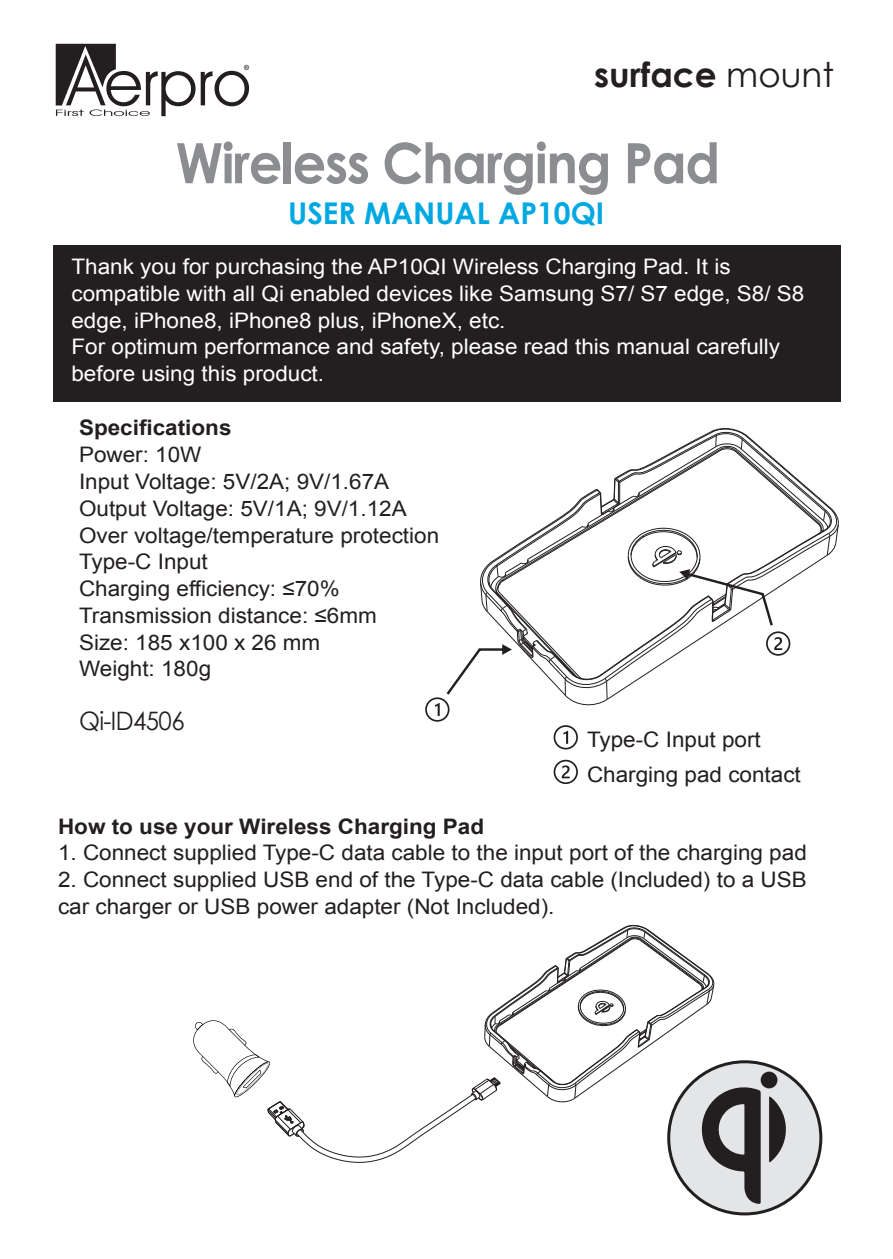
<style>
.page{position:relative;width:893px;height:1259px;background:#fff}
.page>*{position:absolute;margin:0;border:0;box-sizing:border-box;transform-origin:0 0}
.t1{font:700 55.8px "Century Gothic";letter-spacing:-.025em;color:#8b8d90;scale:.95 1}
.t2{font:700 34.2px "Century Gothic";color:#231f20}
.t3{font:700 30px "Century Gothic";color:#00a8e2}
.t4{font:25.5px "Century Gothic";letter-spacing:-.025em;color:#231f20;scale:.95 1}
.t5{font:21.3px/26.7px "Arial";color:#231f20;scale:1.05 1}
.t6{font:21.3px/26.7px "Arial";color:#fff;scale:1.05 1}
.t7{font:700 21.3px "Arial";color:#231f20;scale:1.05 1}
.s1{font-weight:400}
</style>
<div class="page">
<div style="left:53px;top:245px;width:787px;height:157px;background:#231f20"></div>
<div style="left:425px;top:697px;width:24px;height:24px;border:2px solid #231f20;border-radius:50%"></div>
<svg style="left:435px;top:703px;width:5px;height:13px"></svg>
<div style="left:554px;top:725px;width:24px;height:24px;border:2px solid #231f20;border-radius:50%"></div>
<svg style="left:563px;top:731px;width:5px;height:13px"></svg>
<div style="left:554px;top:760px;width:24px;height:24px;border:2px solid #231f20;border-radius:50%"></div>
<svg style="left:562px;top:765px;width:8px;height:13px"></svg>
<svg style="left:447px;top:428px;width:392px;height:279px"></svg>
<svg style="left:56px;top:44px;width:193px;height:72px"></svg>
<div style="left:667px;top:1060px;width:155px;height:155px;background:#e4e5e7;border:3px solid #231f20;border-radius:50%"></div>
<svg style="left:193px;top:925px;width:568px;height:279px"></svg>
<svg style="left:769px;top:1096px;width:17px;height:67px"></svg>
<div style="left:761px;top:1071px;width:16px;height:17px;background:#231f20;border-radius:50%"></div>
<h2 class="t2" style="left:594px;top:49px;width:241px">surface <span class="s1">mount</span></h2>
<h1 class="t1" style="left:176px;top:121px;width:575px">Wireless Charging Pad</h1>
<h3 class="t3" style="left:288px;top:190px;width:317px">USER MANUAL AP10QI</h3>
<p class="t6" style="left:71px;top:253px;width:699px">Thank you for purchasing the AP10QI Wireless Charging Pad. It is compatible with all Qi enabled devices like Samsung S7/ S7 edge, S8/ S8 edge, iPhone8, iPhone8 plus, iPhoneX, etc.<br>For optimum performance and safety, please read this manual carefully before using this product.</p>
<p class="t7" style="left:79px;top:414px;width:147px">Specifications</p>
<p class="t5" style="left:79px;top:441px;width:345px">Power: 10W<br>Input Voltage: 5V/2A; 9V/1.67A<br>Output Voltage: 5V/1A; 9V/1.12A<br>Over voltage/temperature protection<br>Type-C Input<br>Charging efficiency: ≤70%<br>Transmission distance: ≤6mm<br>Size: 185 x100 x 26 mm<br>Weight: 180g</p>
<p class="t4" style="left:79px;top:702px;width:113px">Qi-ID4506</p>
<p class="t5" style="left:587px;top:722px;width:205px;line-height:35.1px">Type-C Input port<br>Charging pad contact</p>
<p class="t7" style="left:58px;top:812px;width:407px">How to use your Wireless Charging Pad</p>
<p class="t5" style="left:58px;top:839px;width:715px">1. Connect supplied Type-C data cable to the input port of the charging pad</p>
<p class="t5" style="left:58px;top:866px;width:715px">2. Connect supplied USB end of the Type-C data cable (Included) to a USB car charger or USB power adapter (Not Included).</p>
</div>
